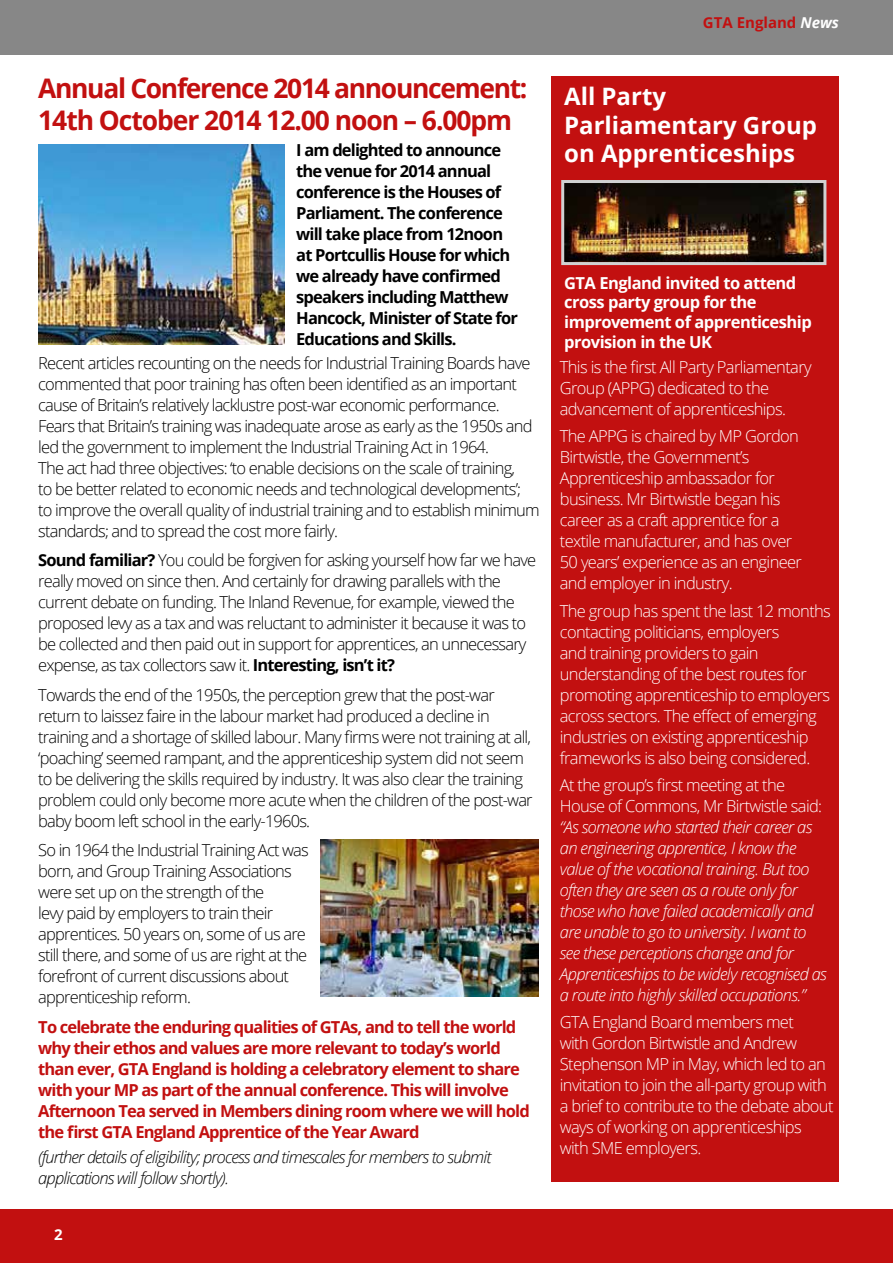
<style>
.page{position:relative;width:893px;height:1263px;background:#fff}
.page>*{position:absolute;margin:0;border:0;box-sizing:border-box;transform-origin:0 0}
.t1{font:700 27px/32.4px "Open Sans";letter-spacing:-.05em;color:#c21010}
.t2{font:700 24px/28.8px "Open Sans";color:#fff}
.t3{font:300 16.5px/21px "Open Sans";letter-spacing:-.05em;color:#000}
.t4{font:300 16.5px/21px "Open Sans";letter-spacing:-.04em;color:#fff}
.t5{font:700 16.5px/21px "Open Sans";letter-spacing:-.05em;color:#c21010}
.t6{font:italic 300 16.5px/21px "Open Sans";letter-spacing:-.04em;color:#fff}
.t7{font:700 16.5px/21px "Open Sans";letter-spacing:-.05em;color:#000}
.t8{font:italic 300 16.5px/21px "Open Sans";letter-spacing:-.05em;color:#000}
.t9{font:700 16.5px/19.5px "Open Sans";letter-spacing:-.03em;color:#fff}
.t10{font:700 15px "Open Sans";color:#c21010}
.t11{font:700 15px "Open Sans";color:#fff}
.s1{font-style:italic;color:#fff}
.s2{font-weight:700}
</style>
<div class="page">
<div style="left:0;top:0;width:893px;height:54px;background:#878787"></div>
<div style="left:0;top:1209px;width:893px;height:54px;background:#c21010"></div>
<img style="left:38px;top:145px;width:247px;height:200px">
<img style="left:320px;top:839px;width:219px;height:158px">
<div style="left:551px;top:77px;width:288px;height:1105px;background:#c21010"></div>
<img style="left:565px;top:184px;width:257px;height:77px">
<div style="left:561px;top:180px;width:265px;height:85px;border:3px solid #d1d1d1"></div>
<p class="t10" style="left:703px;top:12px;width:138px">GTA England <span class="s1">News</span></p>
<h1 class="t1" style="left:38px;top:71px;width:491px">Annual Conference 2014 announcement:<br>14th October 2014 12.00 noon – 6.00pm</h1>
<h2 class="t2" style="left:564px;top:81px;width:254px">All Party<br>Parliamentary Group on Apprenticeships</h2>
<p class="t7" style="left:296px;top:139px;width:223px">I am delighted to announce the venue for 2014 annual conference is the Houses of<br>Parliament. The conference will take place from 12noon at Portcullis House for which we already have confirmed speakers including Matthew<br>Hancock, Minister of State for<br>Educations and Skills.</p>
<p class="t9" style="left:564px;top:273px;width:249px">GTA England invited to attend cross party group for the improvement of apprenticeship provision in the UK</p>
<p class="t4" style="left:560px;top:356px;width:253px">This is the first All Party Parliamentary<br>Group (APPG) dedicated to the advancement of apprenticeships.</p>
<p class="t4" style="left:560px;top:425px;width:244px">The APPG is chaired by MP Gordon<br>Birtwistle, the Government’s<br>Apprenticeship ambassador for business. Mr Birtwistle began his career as a craft apprentice for a textile manufacturer, and has over<br>50 years’ experience as an engineer and employer in industry.</p>
<p class="t4" style="left:560px;top:600px;width:273px">The group has spent the last 12 months contacting politicians, employers<br>and training providers to gain understanding of the best routes for promoting apprenticeship to employers across sectors. The effect of emerging industries on existing apprenticeship frameworks is also being considered.</p>
<p class="t4" style="left:560px;top:774px;width:264px">At the group’s first meeting at the<br>House of Commons, Mr Birtwistle said:</p>
<p class="t6" style="left:560px;top:816px;width:269px">“As someone who started their career as an engineering apprentice, I know the value of the vocational training. But too often they are seen as a route only for those who have failed academically and are unable to go to university. I want to see these perceptions change and for Apprenticeships to be widely recognised as a route into highly skilled occupations.”</p>
<p class="t4" style="left:560px;top:1011px;width:275px">GTA England Board members met<br>with Gordon Birtwistle and Andrew Stephenson MP in May, which led to an invitation to join the all-party group with a brief to contribute to the debate about ways of working on apprenticeships with SME employers.</p>
<p class="t3" style="left:38px;top:352px;width:503px">Recent articles recounting on the needs for Industrial Training Boards have commented that poor training has often been identified as an important cause of Britain’s relatively lacklustre post-war economic performance.<br>Fears that Britain’s training was inadequate arose as early as the 1950s and led the government to implement the Industrial Training Act in 1964.<br>The act had three objectives: ‘to enable decisions on the scale of training,<br>to be better related to economic needs and technological developments’; to improve the overall quality of industrial training and to establish minimum standards; and to spread the cost more fairly.</p>
<p class="t3" style="left:38px;top:549px;width:499px"><span class="s2">Sound familiar?</span> You could be forgiven for asking yourself how far we have really moved on since then. And certainly for drawing parallels with the current debate on funding. The Inland Revenue, for example, viewed the proposed levy as a tax and was reluctant to administer it because it was to be collected and then paid out in support for apprentices, an unnecessary expense, as tax collectors saw it. <span class="s2">Interesting, isn’t it?</span></p>
<p class="t3" style="left:38px;top:684px;width:496px">Towards the end of the 1950s, the perception grew that the post-war return to laissez faire in the labour market had produced a decline in training and a shortage of skilled labour. Many firms were not training at all, ‘poaching’ seemed rampant, and the apprenticeship system did not seem to be delivering the skills required by industry. It was also clear the training problem could only become more acute when the children of the post-war baby boom left school in the early-1960s.</p>
<p class="t3" style="left:38px;top:839px;width:272px">So in 1964 the Industrial Training Act was born, and Group Training Associations were set up on the strength of the<br>levy paid by employers to train their apprentices. 50 years on, some of us are still there, and some of us are right at the forefront of current discussions about apprenticeship reform.</p>
<p class="t5" style="left:38px;top:1016px;width:493px">To celebrate the enduring qualities of GTAs, and to tell the world why their ethos and values are more relevant to today’s world than ever, GTA England is holding a celebratory element to share with your MP as part of the annual conference. This will involve Afternoon Tea served in Members dining room where we will hold the first GTA England Apprentice of the Year Award</p>
<p class="t8" style="left:38px;top:1146px;width:455px">(further details of eligibility; process and timescales for members to submit applications will follow shortly).</p>
<p class="t11" style="left:54px;top:1224px;width:10px">2</p>
</div>
